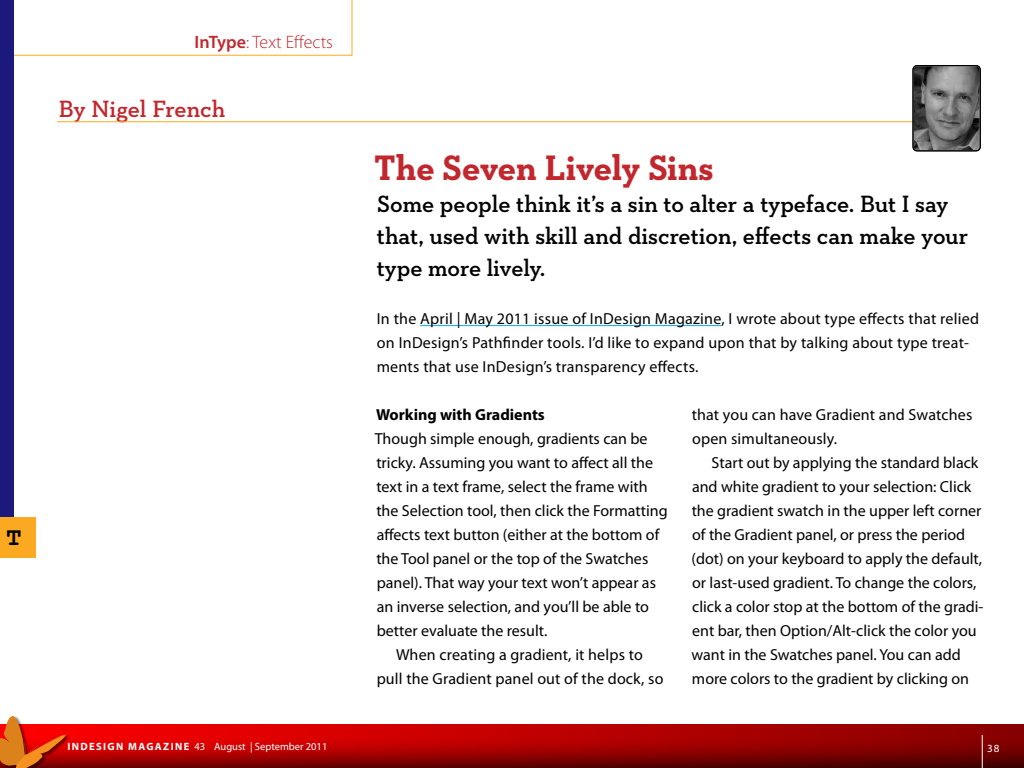
<style>
.page{position:relative;width:1024px;height:768px;background:#fff}
.page>*{position:absolute;margin:0;border:0;box-sizing:border-box;transform-origin:0 0}
.t1{font:700 36px "Neutraface Slab Text";letter-spacing:-.005em;color:#c1272d}
.t2{font:700 26px "Courier New";color:#000}
.t3{font:600 24px/32px "Neutraface Slab Text";color:#000}
.t4{font:600 24px "Neutraface Slab Text";letter-spacing:-.005em;color:#c1272d}
.t5{font:300 18px "Myriad Pro";color:#c1272d}
.t6{font:16px/24px "Myriad Pro";color:#000}
.t7{font:700 16px "Myriad Pro";color:#000}
.t8{font:11px "Myriad Pro";color:#fff}
.t9{font:10.5px "Myriad Pro";color:#fff}
.s1{font-weight:600}
.s2{font-weight:700}
</style>
<div class="page">
<svg style="left:13px;top:0;width:339px;height:56px"></svg>
<hr style="left:420px;top:325px;width:301px;height:1px;background:#00aeef">
<div style="left:0;top:0;width:13px;height:522px;background:#1b197c"></div>
<div style="left:0;top:518px;width:36px;height:40px;background:#fba921"></div>
<svg style="left:66px;top:724px;width:958px;height:44px;background:#a00000"></svg>
<hr style="left:982px;top:735px;width:1px;height:33px;background:#fff">
<div style="left:16px;top:735px;width:54px;height:33px;background:#000;opacity:.5"></div>
<svg style="left:0;top:716px;width:66px;height:52px;background:#d9562c"></svg>
<hr style="left:57px;top:121px;width:922px;height:1px;background:#fba921">
<img style="left:915px;top:67px;width:64px;height:82px">
<div style="left:913px;top:65px;width:68px;height:86px;border:1px solid #000;border-radius:4px"></div>
<h2 class="t2" style="left:6px;top:521px;width:17px">T</h2>
<p class="t5" style="left:195px;top:32px;width:140px"><span class="s1">InType</span>: Text Effects</p>
<h3 class="t4" style="left:59px;top:94px;width:168px">By Nigel French</h3>
<h1 class="t1" style="left:374px;top:145px;width:341px">The Seven Lively Sins</h1>
<h3 class="t3" style="left:377px;top:188px;width:593px">Some people think it’s a sin to alter a typeface. But I say that, used with skill and discretion, effects can make your type more lively.</h3>
<p class="t6" style="left:377px;top:306px;width:604px">In the April | May 2011 issue of InDesign Magazine, I wrote about type effects that relied on InDesign’s Pathfinder tools. I’d like to expand upon that by talking about type treat&shy;ments that use InDesign’s transparency effects.</p>
<p class="t7" style="left:376px;top:404px;width:170px">Working with Gradients</p>
<p class="t6" style="left:375px;top:426px;width:274px">Though simple enough, gradients can be</p>
<p class="t6" style="left:376px;top:450px;width:278px">tricky. Assuming you want to affect all the</p>
<p class="t6" style="left:376px;top:474px;width:273px">text in a text frame, select the frame with</p>
<p class="t6" style="left:376px;top:498px;width:293px">the Selection tool, then click the Formatting</p>
<p class="t6" style="left:377px;top:522px;width:284px">affects text button (either at the bottom of</p>
<p class="t6" style="left:376px;top:546px;width:273px">the Tool panel or the top of the Swatches</p>
<p class="t6" style="left:377px;top:570px;width:281px">panel). That way your text won’t appear as</p>
<p class="t6" style="left:377px;top:594px;width:274px">an inverse selection, and you’ll be able to</p>
<p class="t6" style="left:377px;top:618px;width:172px">better evaluate the result.</p>
<p class="t6" style="left:396px;top:642px;width:248px">When creating a gradient, it helps to</p>
<p class="t6" style="left:377px;top:666px;width:288px">pull the Gradient panel out of the dock, so</p>
<p class="t6" style="left:692px;top:402px;width:282px">that you can have Gradient and Swatches open simultaneously.</p>
<p class="t6" style="left:691px;top:450px;width:294px;text-indent:20px">Start out by applying the standard black and white gradient to your selection: Click the gradient swatch in the upper left corner of the Gradient panel, or press the period (dot) on your keyboard to apply the default, or last-used gradient. To change the colors, click a color stop at the bottom of the gradi&shy;ent bar, then Option/Alt-click the color you want in the Swatches panel. You can add more colors to the gradient by clicking on</p>
<p class="t9" style="left:67px;top:740px;width:262px"><span class="s2">INDESIGN MAGAZINE</span> 43 August | September 2011</p>
<p class="t8" style="left:987px;top:741px;width:14px">38</p>
</div>
